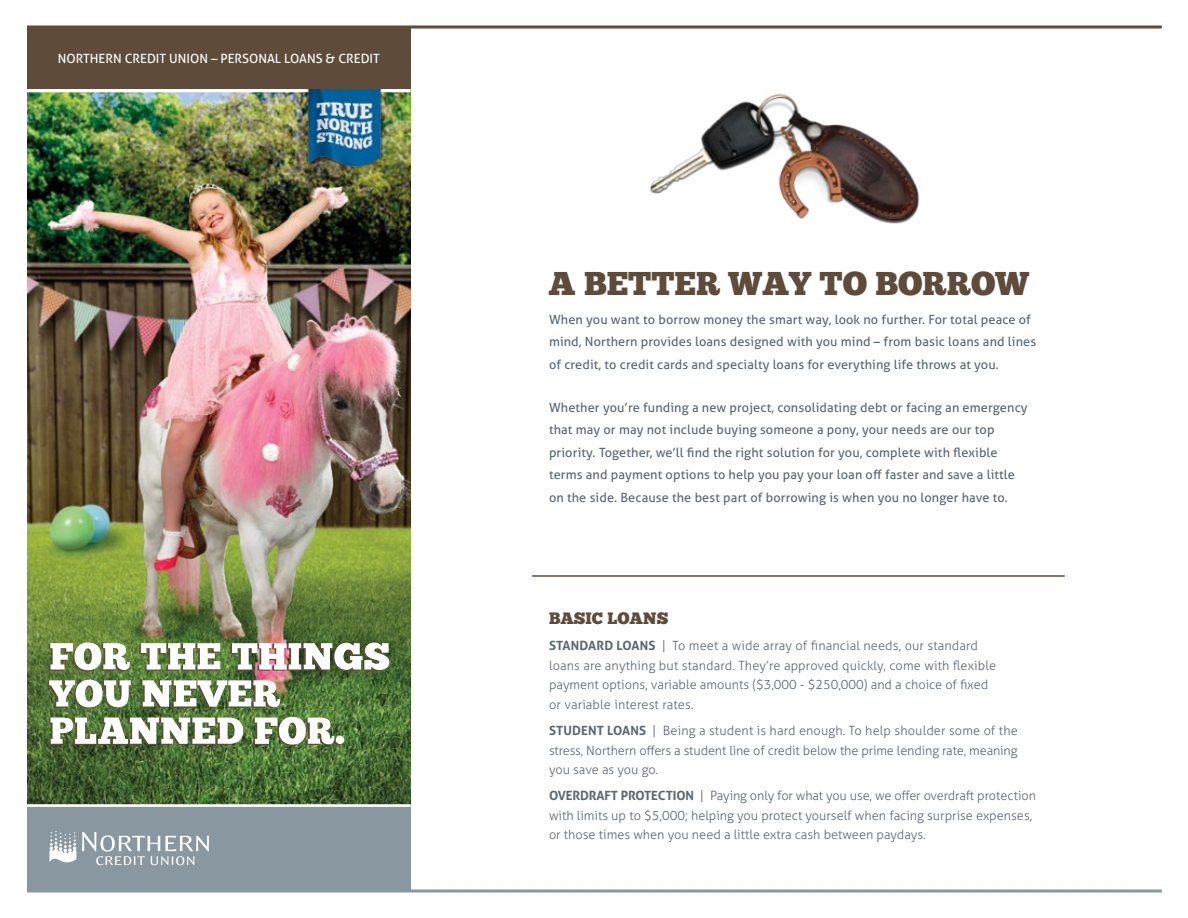
<style>
.page{position:relative;width:1188px;height:918px;background:#fff}
.page>*{position:absolute;margin:0;border:0;box-sizing:border-box;transform-origin:0 0}
.t1{font:33px "Chunk Five";color:#5f4b39}
.t2{font:16.5px "Chunk Five";color:#5f4b39}
.t3{font:300 12.75px/19.5px "Aller Typo";color:#5c6771}
.t4{font:12.75px/22.5px "Aller Typo";letter-spacing:.01em;color:#5c6771}
.t5{font:12.75px "Aller Typo";color:#fff}
.s1{font-weight:700}
</style>
<div class="page">
<img style="left:650px;top:93px;width:270px;height:131px">
<hr style="left:532px;top:575px;width:533px;height:2px;background:#5f4b39">
<img style="left:27px;top:92px;width:384px;height:712px">
<div style="left:27px;top:806px;width:384px;height:85px;background:#8998a0"></div>
<svg style="left:49px;top:831px;width:160px;height:34px"></svg>
<hr style="left:27px;top:26px;width:1135px;height:2px;background:#5f4b39">
<hr style="left:27px;top:890px;width:1135px;height:2px;background:#8998a0">
<svg style="left:27px;top:88px;width:384px;height:4px"></svg>
<svg style="left:49px;top:642px;width:81px;height:29px"></svg>
<svg style="left:139px;top:643px;width:81px;height:28px"></svg>
<img style="left:230px;top:643px;width:159px;height:28px">
<svg style="left:47px;top:680px;width:84px;height:29px"></svg>
<svg style="left:141px;top:680px;width:139px;height:28px"></svg>
<svg style="left:49px;top:718px;width:194px;height:27px"></svg>
<svg style="left:253px;top:717px;width:90px;height:29px"></svg>
<img style="left:298px;top:88px;width:93px;height:89px">
<div style="left:27px;top:27px;width:384px;height:61px;background:#5f4b39"></div>
<hr style="left:27px;top:804px;width:384px;height:3px;background:#fff">
<p class="t5" style="left:58px;top:51px;width:324px">NORTHERN CREDIT UNION – PERSONAL LOANS &amp; CREDIT</p>
<h1 class="t1" style="left:549px;top:264px;width:482px">A BETTER WAY TO BORROW</h1>
<p class="t4" style="left:549px;top:308px;width:489px">When you want to borrow money the smart way, look no further. For total peace of mind, Northern provides loans designed with you mind – from basic loans and lines of credit, to credit cards and specialty loans for everything life throws at you.</p>
<p class="t4" style="left:549px;top:396px;width:480px">Whether you’re funding a new project, consolidating debt or facing an emergency that may or may not include buying someone a pony, your needs are our top priority. Together, we’ll find the right solution for you, complete with flexible terms and payment options to help you pay your loan off faster and save a little on the side. Because the best part of borrowing is when you no longer have to.</p>
<p class="t2" style="left:549px;top:609px;width:121px">BASIC LOANS</p>
<p class="t3" style="left:549px;top:636px;width:449px"><span class="s1">STANDARD LOANS</span> | To meet a wide array of financial needs, our standard loans are anything but standard. They’re approved quickly, come with flexible payment options, variable amounts ($3,000 - $250,000) and a choice of fixed or variable interest rates.</p>
<p class="t3" style="left:549px;top:721px;width:470px;text-align:justify"><span class="s1">STUDENT LOANS</span> | Being a student is hard enough. To help shoulder some of the stress, Northern offers a student line of credit below the prime lending rate, meaning you save as you go.</p>
<p class="t3" style="left:549px;top:786px;width:489px"><span class="s1">OVERDRAFT PROTECTION</span> | Paying only for what you use, we offer overdraft protection with limits up to $5,000; helping you protect yourself when facing surprise expenses, or those times when you need a little extra cash between paydays.</p>
</div>
